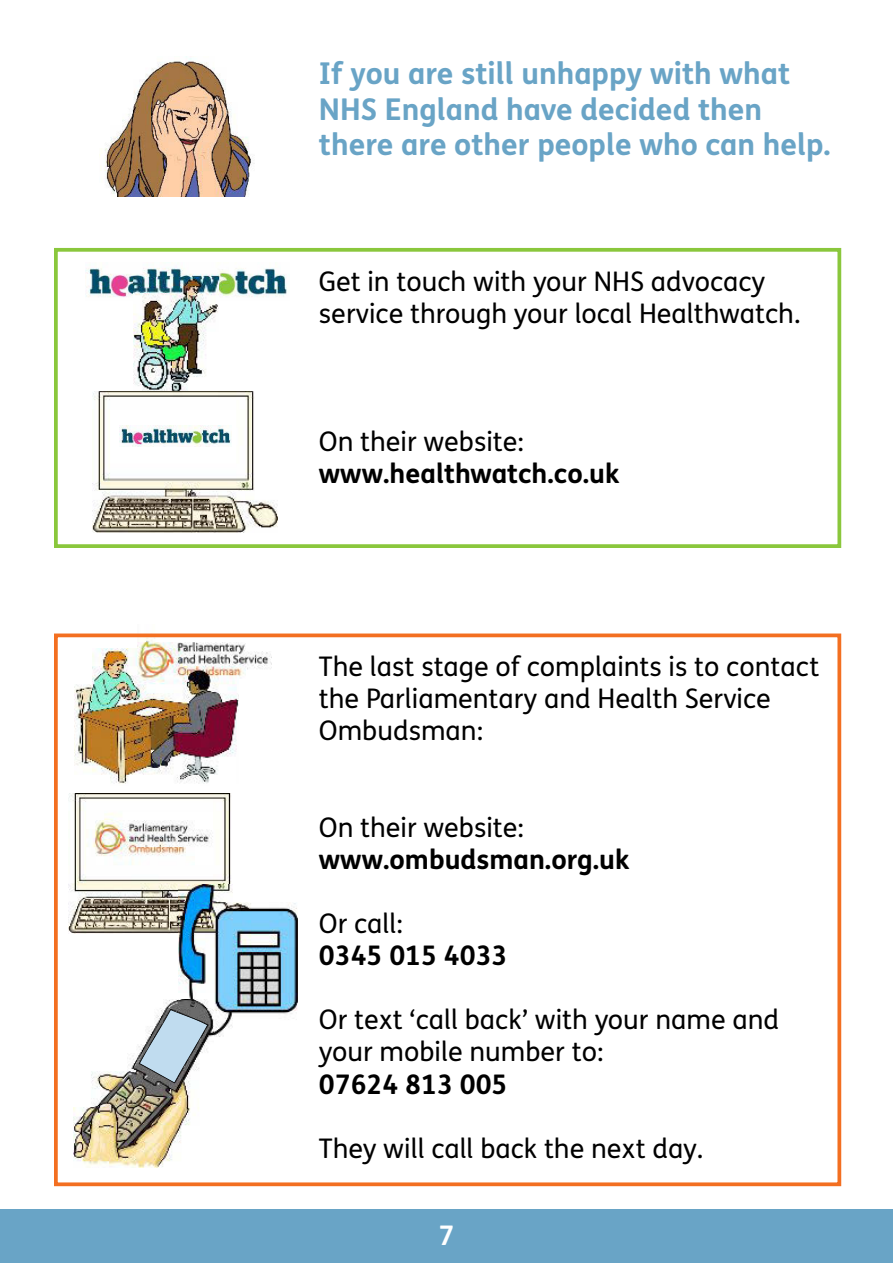
<style>
.page{position:relative;width:893px;height:1263px;background:#fff}
.page>*{position:absolute;margin:0;border:0;box-sizing:border-box;transform-origin:0 0}
.t1{font:700 30px/35.7px "FS Me";color:#69a4c6}
.t2{font:27px/32.1px "FS Me";color:#000}
.t3{font:700 27px/32.1px "FS Me";color:#000}
.t4{font:700 27px "FS Me";color:#fff}
.s1{font-weight:400}
.s2{font-weight:700}
</style>
<div class="page">
<div style="left:0;top:1209px;width:893px;height:54px;background:#69a4c6"></div>
<img style="left:104px;top:56px;width:151px;height:141px">
<img style="left:85px;top:267px;width:202px;height:30px">
<img style="left:134px;top:278px;width:84px;height:113px">
<img style="left:92px;top:391px;width:186px;height:141px">
<img style="left:119px;top:426px;width:113px;height:21px">
<img style="left:137px;top:638px;width:134px;height:39px">
<img style="left:74px;top:648px;width:164px;height:136px">
<img style="left:69px;top:793px;width:162px;height:141px">
<img style="left:179px;top:884px;width:118px;height:152px">
<img style="left:73px;top:999px;width:141px;height:169px">
<svg style="left:139px;top:1009px;width:69px;height:74px"></svg>
<div style="left:54px;top:248px;width:787px;height:300px;border:4px solid #8ac73c"></div>
<div style="left:54px;top:633px;width:787px;height:553px;border:4px solid #f36f21"></div>
<h2 class="t1" style="left:319px;top:59px;width:513px">If you are still unhappy with what<br>NHS England have decided then there are other people who can help.</h2>
<p class="t2" style="left:319px;top:268px;width:483px">Get in touch with your NHS advocacy service through your local Healthwatch.</p>
<p class="t3" style="left:319px;top:428px;width:302px"><span class="s1">On their website: </span>www.healthwatch.co.uk</p>
<p class="t2" style="left:319px;top:653px;width:502px">The last stage of complaints is to contact the Parliamentary and Health Service<br>Ombudsman:</p>
<p class="t3" style="left:319px;top:814px;width:312px"><span class="s1">On their website: </span>www.ombudsman.org.uk</p>
<p class="t3" style="left:319px;top:910px;width:190px"><span class="s1">Or call:<br></span>0345 015 4033</p>
<p class="t2" style="left:319px;top:1006px;width:462px">Or text ‘call back’ with your name and your mobile number to:<br><span class="s2">07624 813 005</span></p>
<p class="t2" style="left:319px;top:1135px;width:386px">They will call back the next day.</p>
<p class="t4" style="left:438px;top:1224px;width:17px">7</p>
</div>
